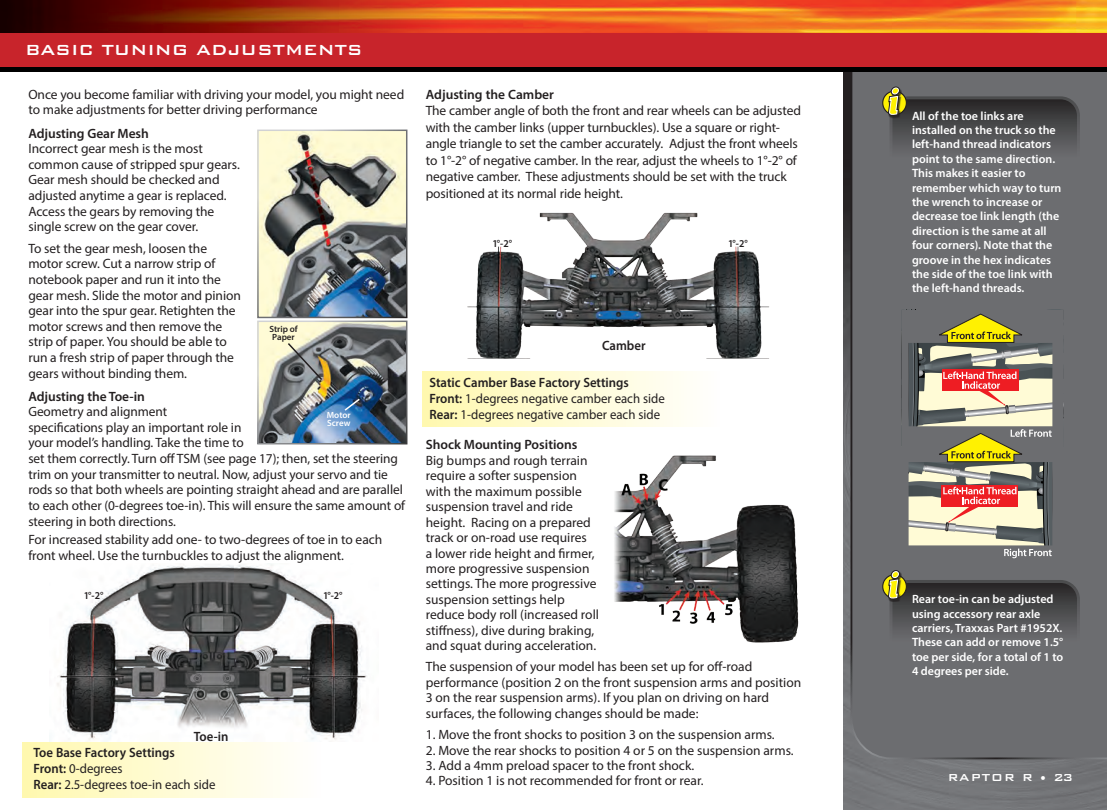
<style>
.page{position:relative;width:1107px;height:810px;background:#fff}
.page>*{position:absolute;margin:0;border:0;box-sizing:border-box;transform-origin:0 0}
.t1{font:500 19.5px "Bank Gothic BT";color:#fff}
.t2{font:13.5px/15.6px "Myriad Pro";letter-spacing:-.005em;color:#231f20}
.t3{font:13.5px "Myriad Pro";letter-spacing:-.005em;color:#231f20;scale:.95 1}
.t4{font:600 13.5px "Myriad Pro";color:#231f20}
.t5{font:600 13.5px "Myriad Pro";color:#231f20;scale:.95 1}
.t6{font:500 13.5px "Bank Gothic BT";letter-spacing:.075em;color:#fff}
.t7{font:600 12px/14.4px "Myriad Pro";color:#fff}
.t8{font:600 10.5px "Myriad Pro";color:#231f20;scale:.95 1}
.t9{font:600 9px/8.2px "Myriad Pro";color:#231f20;text-align:center}
.t10{font:600 9px/8.2px "Myriad Pro";color:#fff}
.s1{font-weight:600}
</style>
<div class="page">
<img style="left:844px;top:71px;width:263px;height:739px">
<div style="left:850px;top:71px;width:257px;height:689px;background:#6c6d70"></div>
<img style="left:0;top:0;width:1107px;height:71px">
<div style="left:0;top:33px;width:1107px;height:34px;background:#c8242b"></div>
<img style="left:57px;top:564px;width:310px;height:176px">
<img style="left:467px;top:212px;width:302px;height:147px">
<svg style="left:883px;top:91px;width:23px;height:24px"></svg>
<div style="left:882px;top:91px;width:25px;height:24px;border:1px solid #231f20;border-radius:50%"></div>
<div style="left:888px;top:88px;width:14px;height:31px;background:#231f20;opacity:.75"></div>
<div style="left:891px;top:86px;width:9px;height:10px;border:3px solid #231f20;border-radius:50%"></div>
<div style="left:892px;top:88px;width:7px;height:6px;background:#fff101;border-radius:50%"></div>
<div style="left:892px;top:88px;width:7px;height:6px;border:1px solid #fff;border-radius:50%"></div>
<svg style="left:887px;top:93px;width:191px;height:86px"></svg>
<div style="left:890px;top:580px;width:190px;height:84px;border:3px solid #fff;border-radius:18px"></div>
<svg style="left:883px;top:575px;width:23px;height:23px"></svg>
<div style="left:882px;top:574px;width:25px;height:25px;border:1px solid #231f20;border-radius:50%"></div>
<div style="left:888px;top:572px;width:14px;height:30px;background:#231f20;opacity:.75"></div>
<div style="left:891px;top:570px;width:9px;height:9px;border:3px solid #231f20;border-radius:50%"></div>
<div style="left:892px;top:571px;width:7px;height:7px;background:#fff101;border-radius:50%"></div>
<div style="left:892px;top:571px;width:7px;height:7px;border:1px solid #fff;border-radius:50%"></div>
<svg style="left:887px;top:576px;width:191px;height:86px"></svg>
<svg style="left:901px;top:310px;width:163px;height:260px"></svg>
<img style="left:260px;top:133px;width:144px;height:182px">
<div style="left:257px;top:130px;width:150px;height:188px;border:2px solid #fff"></div>
<img style="left:260px;top:324px;width:144px;height:117px">
<div style="left:257px;top:321px;width:150px;height:123px;border:2px solid #fff"></div>
<svg style="left:286px;top:341px;width:38px;height:41px"></svg>
<svg style="left:343px;top:397px;width:18px;height:15px"></svg>
<div style="left:23px;top:742px;width:379px;height:55px;background:linear-gradient(to right,#fff8b2,#fff)"></div>
<div style="left:422px;top:372px;width:383px;height:55px;background:linear-gradient(to right,#fff8b2,#fff)"></div>
<img style="left:614px;top:455px;width:185px;height:188px">
<p class="t1" style="left:25px;top:40px;width:339px">BASIC TUNING ADJUSTMENTS</p>
<p class="t2" style="left:28px;top:86px;width:377px">Once you become familiar with driving your model, you might need to make adjustments for better driving performance</p>
<p class="t4" style="left:28px;top:124px;width:122px">Adjusting Gear Mesh</p>
<p class="t2" style="left:28px;top:141px;width:213px">Incorrect gear mesh is the most common cause of stripped spur gears.<br>Gear mesh should be checked and adjusted anytime a gear is replaced.<br>Access the gears by removing the single screw on the gear cover.</p>
<p class="t2" style="left:28px;top:240px;width:214px">To set the gear mesh, loosen the motor screw. Cut a narrow strip of notebook paper and run it into the gear mesh. Slide the motor and pinion gear into the spur gear. Retighten the motor screws and then remove the strip of paper. You should be able to run a fresh strip of paper through the gears without binding them.</p>
<p class="t4" style="left:28px;top:388px;width:118px">Adjusting the Toe-in</p>
<p class="t2" style="left:28px;top:404px;width:378px">Geometry and alignment<br>specifications play an important role in<br>your model’s handling. Take the time to<br>set them correctly. Turn off TSM (see page 17); then, set the steering trim on your transmitter to neutral. Now, adjust your servo and tie rods so that both wheels are pointing straight ahead and are parallel to each other (0-degrees toe-in). This will ensure the same amount of steering in both directions.</p>
<p class="t2" style="left:28px;top:532px;width:355px">For increased stability add one- to two-degrees of toe in to each front wheel. Use the turnbuckles to adjust the alignment.</p>
<p class="t9" style="left:269px;top:325px;width:30px">Strip of<br>Paper</p>
<p class="t10" style="left:327px;top:410px;width:25px">Motor<br>Screw</p>
<p class="t8" style="left:84px;top:589px;width:22px">1°-2°</p>
<p class="t8" style="left:323px;top:589px;width:22px">1°-2°</p>
<p class="t5" style="left:194px;top:728px;width:38px">Toe-in</p>
<p class="t5" style="left:34px;top:744px;width:150px">Toe Base Factory Settings</p>
<p class="t3" style="left:34px;top:760px;width:95px"><span class="s1">Front:</span> 0-degrees</p>
<p class="t3" style="left:34px;top:777px;width:193px"><span class="s1">Rear:</span> 2.5-degrees toe-in each side</p>
<p class="t4" style="left:426px;top:86px;width:130px">Adjusting the Camber</p>
<p class="t2" style="left:426px;top:102px;width:377px;line-height:16.5px">The camber angle of both the front and rear wheels can be adjusted with the camber links (upper turnbuckles). Use a square or right&shy;angle triangle to set the camber accurately. Adjust the front wheels to 1°-2° of negative camber. In the rear, adjust the wheels to 1°-2° of negative camber. These adjustments should be set with the truck positioned at its normal ride height.</p>
<p class="t8" style="left:492px;top:237px;width:22px">1°-2°</p>
<p class="t8" style="left:728px;top:237px;width:22px">1°-2°</p>
<p class="t5" style="left:602px;top:337px;width:47px">Camber</p>
<p class="t5" style="left:429px;top:373px;width:212px">Static Camber Base Factory Settings</p>
<p class="t3" style="left:429px;top:390px;width:249px"><span class="s1">Front:</span> 1-degrees negative camber each side</p>
<p class="t3" style="left:429px;top:406px;width:244px"><span class="s1">Rear:</span> 1-degrees negative camber each side</p>
<p class="t4" style="left:426px;top:436px;width:153px">Shock Mounting Positions</p>
<p class="t2" style="left:426px;top:452px;width:175px">Big bumps and rough terrain require a softer suspension with the maximum possible suspension travel and ride height. Racing on a prepared track or on-road use requires<br>a lower ride height and firmer, more progressive suspension settings. The more progressive suspension settings help reduce body roll (increased roll stiffness), dive during braking, and squat during acceleration.</p>
<p class="t2" style="left:426px;top:659px;width:377px">The suspension of your model has been set up for off-road performance (position 2 on the front suspension arms and position 3 on the rear suspension arms). If you plan on driving on hard surfaces, the following changes should be made:</p>
<p class="t2" style="left:426px;top:727px;width:350px">1. Move the front shocks to position 3 on the suspension arms.</p>
<p class="t2" style="left:426px;top:742px;width:369px">2. Move the rear shocks to position 4 or 5 on the suspension arms.</p>
<p class="t2" style="left:426px;top:757px;width:270px">3. Add a 4mm preload spacer to the front shock.</p>
<p class="t2" style="left:426px;top:773px;width:279px">4. Position 1 is not recommended for front or rear.</p>
<p class="t7" style="left:912px;top:108px;width:151px">All of the toe links are installed on the truck so the left-hand thread indicators point to the same direction.<br>This makes it easier to remember which way to turn the wrench to increase or decrease toe link length (the direction is the same at all four corners). Note that the groove in the hex indicates the side of the toe link with the left-hand threads.</p>
<p class="t7" style="left:912px;top:592px;width:153px">Rear toe-in can be adjusted using accessory rear axle carriers, Traxxas Part #1952X.<br>These can add or remove 1.5° toe per side, for a total of 1 to<br>4 degrees per side.</p>
<p class="t6" style="left:948px;top:770px;width:127px">RAPTOR R • 23</p>
</div>
